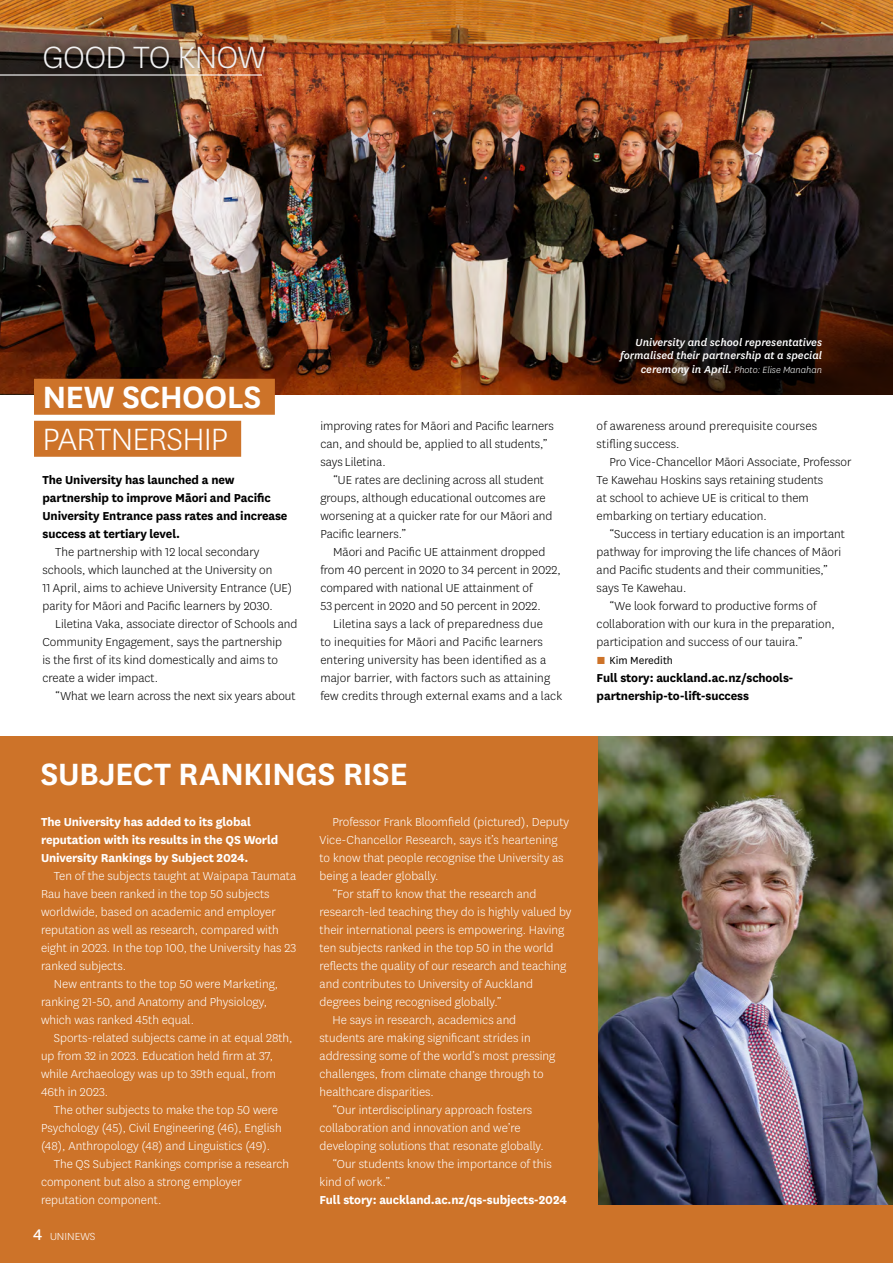
<style>
.page{position:relative;width:893px;height:1263px;background:#fff}
.page>*{position:absolute;margin:0;border:0;box-sizing:border-box;transform-origin:0 0}
.t1{font:600 36px "National";letter-spacing:-.015em;color:#fff}
.t2{font:300 36px "National";letter-spacing:-.025em;color:#fff}
.t3{font:300 36px "National";letter-spacing:-.02em;color:#f1f1f2}
.t4{font:300 13.5px/18px "National";color:#fff}
.t5{font:300 13.5px/18px "National";color:#000}
.t6{font:700 13.5px/18px "National";letter-spacing:-.01em;color:#000}
.t7{font:700 13.5px/18px "National";letter-spacing:-.01em;color:#fff}
.t8{font:italic 500 12px/13.5px "National";color:#fff;text-align:right}
.t9{font:12px "National";color:#000}
.t10{font:300 12px "National";color:#fff}
.t11{font:italic 300 10.5px "National";color:#fff}
.s1{font-weight:400;font-size:18px}
.s2{font-weight:500;font-size:12px}
.s3{font-weight:300;color:#cd7329}
</style>
<div class="page">
<div style="left:0;top:736px;width:893px;height:527px;background:#cd7329"></div>
<img style="left:0;top:0;width:893px;height:394px">
<div style="left:34px;top:379px;width:241px;height:36px;background:#cd7329"></div>
<div style="left:34px;top:421px;width:207px;height:36px;background:#cd7329"></div>
<img style="left:598px;top:736px;width:295px;height:468px">
<div style="left:36px;top:38px;width:237px;height:37px;background:#000;opacity:.75"></div>
<hr style="left:0;top:74px;width:262px;height:2px;background:#fff">
<h1 class="t3" style="left:43px;top:34px;width:225px">GOOD TO KNOW</h1>
<h1 class="t1" style="left:43px;top:372px;width:221px">NEW SCHOOLS</h1>
<h1 class="t2" style="left:43px;top:417px;width:187px">PARTNERSHIP</h1>
<p class="t6" style="left:43px;top:470px;width:247px">The University has launched a new partnership to improve Māori and Pacific University Entrance pass rates and increase success at tertiary level.</p>
<p class="t5" style="left:43px;top:543px;width:251px;text-indent:13px">The partnership with 12 local secondary schools, which launched at the University on<br>11 April, aims to achieve University Entrance (UE) parity for Māori and Pacific learners by 2030.</p>
<p class="t5" style="left:43px;top:615px;width:256px;text-indent:13px">Liletina Vaka, associate director of Schools and Community Engagement, says the partnership<br>is the first of its kind domestically and aims to create a wider impact.</p>
<p class="t5" style="left:55px;top:687px;width:242px">“What we learn across the next six years about</p>
<p class="t5" style="left:320px;top:417px;width:235px">improving rates for Māori and Pacific learners can, and should be, applied to all students,” says Liletina.</p>
<p class="t5" style="left:320px;top:471px;width:234px;text-indent:13px">“UE rates are declining across all student groups, although educational outcomes are worsening at a quicker rate for our Māori and Pacific learners.”</p>
<p class="t5" style="left:320px;top:543px;width:242px;text-indent:13px">Māori and Pacific UE attainment dropped from 40 percent in 2020 to 34 percent in 2022, compared with national UE attainment of<br>53 percent in 2020 and 50 percent in 2022.</p>
<p class="t5" style="left:320px;top:615px;width:243px;text-indent:13px">Liletina says a lack of preparedness due<br>to inequities for Māori and Pacific learners entering university has been identified as a major barrier, with factors such as attaining few credits through external exams and a lack</p>
<h1 class="t1" style="left:40px;top:749px;width:369px">SUBJECT RANKINGS RISE</h1>
<p class="t7" style="left:41px;top:812px;width:239px">The University has added to its global reputation with its results in the QS World<br>University Rankings by Subject 2024.</p>
<p class="t4" style="left:41px;top:867px;width:257px;text-indent:13px">Ten of the subjects taught at Waipapa Taumata Rau have been ranked in the top 50 subjects worldwide, based on academic and employer reputation as well as research, compared with eight in 2023. In the top 100, the University has 23 ranked subjects.</p>
<p class="t4" style="left:41px;top:975px;width:239px;text-indent:13px">New entrants to the top 50 were Marketing, ranking 21-50, and Anatomy and Physiology, which was ranked 45th equal.</p>
<p class="t4" style="left:41px;top:1029px;width:253px;text-indent:13px">Sports-related subjects came in at equal 28th, up from 32 in 2023. Education held firm at 37, while Archaeology was up to 39th equal, from 46th in 2023.</p>
<p class="t4" style="left:54px;top:1101px;width:226px">The other subjects to make the top 50 were</p>
<p class="t4" style="left:41px;top:1119px;width:242px">Psychology (45), Civil Engineering (46), English</p>
<p class="t4" style="left:41px;top:1137px;width:231px">(48), Anthropology (48) and Linguistics (49).</p>
<p class="t4" style="left:54px;top:1155px;width:237px">The QS Subject Rankings comprise a research</p>
<p class="t4" style="left:41px;top:1173px;width:202px">component but also a strong employer</p>
<p class="t4" style="left:41px;top:1191px;width:122px">reputation component.</p>
<p class="t4" style="left:332px;top:813px;width:238px">Professor Frank Bloomfield (pictured), Deputy</p>
<p class="t4" style="left:320px;top:831px;width:240px">Vice-Chancellor Research, says it’s heartening</p>
<p class="t4" style="left:320px;top:849px;width:246px">to know that people recognise the University as</p>
<p class="t4" style="left:320px;top:867px;width:120px">being a leader globally.</p>
<p class="t4" style="left:332px;top:885px;width:206px">“For staff to know that the research and</p>
<p class="t4" style="left:320px;top:903px;width:253px">research-led teaching they do is highly valued by</p>
<p class="t4" style="left:320px;top:921px;width:246px">their international peers is empowering. Having</p>
<p class="t4" style="left:320px;top:939px;width:235px">ten subjects ranked in the top 50 in the world</p>
<p class="t4" style="left:320px;top:957px;width:248px">reflects the quality of our research and teaching</p>
<p class="t4" style="left:320px;top:975px;width:215px">and contributes to University of Auckland</p>
<p class="t4" style="left:320px;top:993px;width:184px">degrees being recognised globally.”</p>
<p class="t4" style="left:332px;top:1011px;width:185px">He says in research, academics and</p>
<p class="t4" style="left:320px;top:1029px;width:213px">students are making significant strides in</p>
<p class="t4" style="left:320px;top:1047px;width:237px">addressing some of the world’s most pressing</p>
<p class="t4" style="left:320px;top:1065px;width:226px">challenges, from climate change through to</p>
<p class="t4" style="left:320px;top:1083px;width:116px">healthcare disparities.</p>
<p class="t4" style="left:332px;top:1101px;width:201px">“Our interdisciplinary approach fosters</p>
<p class="t4" style="left:320px;top:1119px;width:203px">collaboration and innovation and we’re</p>
<p class="t4" style="left:320px;top:1137px;width:226px">developing solutions that resonate globally.</p>
<p class="t4" style="left:332px;top:1155px;width:221px">“Our students know the importance of this</p>
<p class="t4" style="left:320px;top:1173px;width:72px">kind of work.”</p>
<p class="t7" style="left:320px;top:1190px;width:249px">Full story: auckland.ac.nz/qs-subjects-2024</p>
<p class="t10" style="left:33px;top:1229px;width:64px"><span class="s1">4</span> UNINEWS</p>
<p class="t8" style="left:620px;top:335px;width:203px">University and school representatives formalised their partnership at a special</p>
<p class="t11" style="left:641px;top:363px;width:183px"><span class="s2">ceremony in April.</span> Photo: Elise Manahan</p>
<p class="t5" style="left:597px;top:417px;width:222px">of awareness around prerequisite courses stifling success.</p>
<p class="t5" style="left:597px;top:453px;width:256px;text-indent:13px">Pro Vice-Chancellor Māori Associate, Professor Te Kawehau Hoskins says retaining students<br>at school to achieve UE is critical to them embarking on tertiary education.</p>
<p class="t5" style="left:609px;top:525px;width:237px">“Success in tertiary education is an important</p>
<p class="t5" style="left:597px;top:543px;width:246px">pathway for improving the life chances of Māori</p>
<p class="t5" style="left:597px;top:561px;width:233px">and Pacific students and their communities,”</p>
<p class="t5" style="left:597px;top:579px;width:91px">says Te Kawehau.</p>
<p class="t5" style="left:609px;top:597px;width:209px">“We look forward to productive forms of</p>
<p class="t5" style="left:597px;top:615px;width:240px">collaboration with our kura in the preparation,</p>
<p class="t5" style="left:597px;top:633px;width:207px">participation and success of our tauira.”</p>
<p class="t9" style="left:597px;top:653px;width:78px"><span class="s3">■</span> Kim Meredith</p>
<p class="t6" style="left:597px;top:668px;width:198px">Full story: auckland.ac.nz/schools&shy;partnership-to-lift-success</p>
</div>
